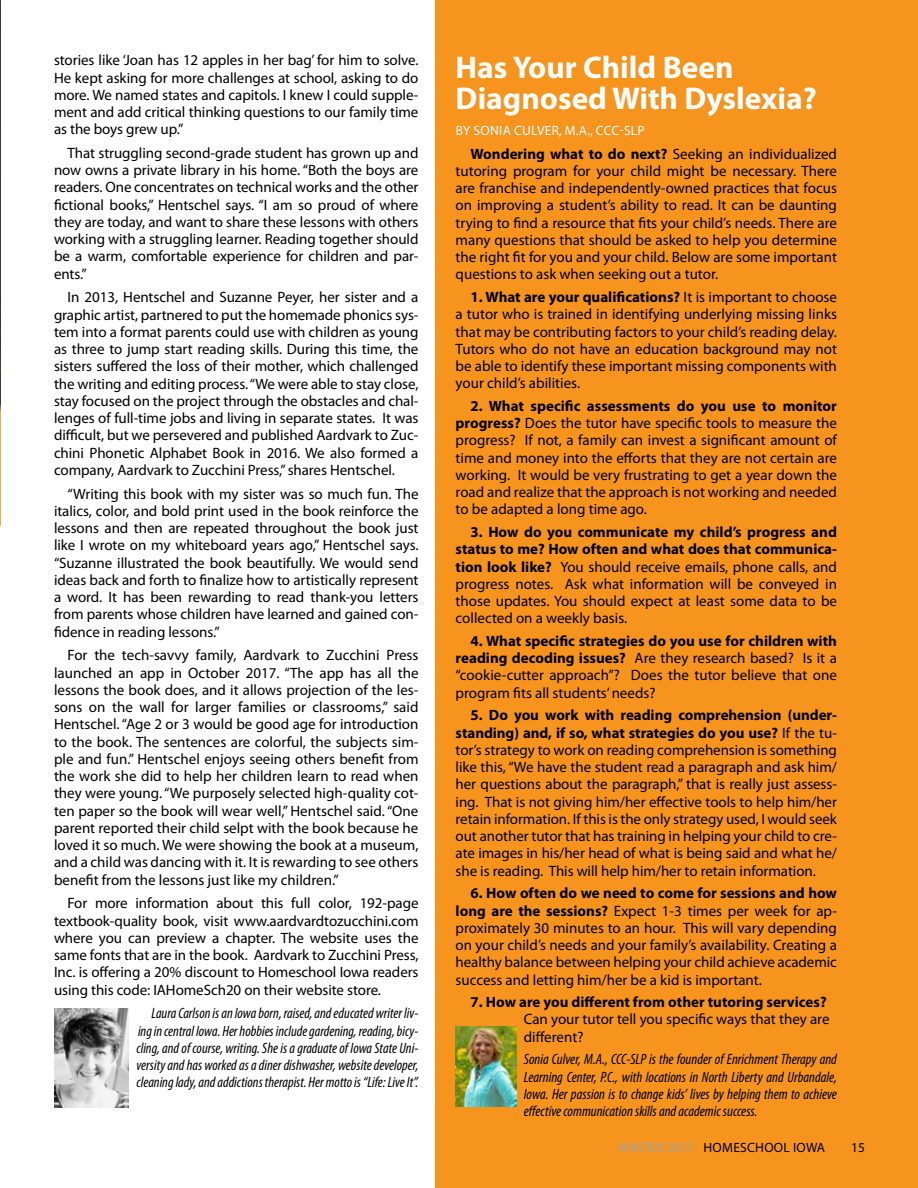
<style>
.page{position:relative;width:918px;height:1188px;background:#fff}
.page>*{position:absolute;margin:0;border:0;box-sizing:border-box;transform-origin:0 0}
.t1{font:700 31.5px/31.5px "Myriad Pro";color:#fff}
.t2{font:15px/17.2px "Myriad Pro";letter-spacing:-.005em;color:#000;text-align:justify}
.t3{font:italic condensed 15px/17.2px "Myriad Pro";color:#000;text-align:justify}
.t4{font:700 15px "Myriad Pro";color:#000}
.t5{font:13.5px "Myriad Pro";letter-spacing:.02em;color:#fff}
.t6{font:13.5px "Myriad Pro";letter-spacing:.02em;color:#000}
.s1{font-weight:700}
.s2{color:#a1a3a6}
</style>
<div class="page">
<div style="left:435px;top:0;width:483px;height:1188px;background:#f7941d"></div>
<img style="left:0;top:0;width:1px;height:411px">
<hr style="left:0;top:411px;width:1px;height:114px;background:#f7941d">
<img style="left:456px;top:1026px;width:60px;height:81px">
<img style="left:54px;top:1008px;width:75px;height:100px">
<p class="t2" style="left:54px;top:51px;width:366px">stories like ‘Joan has 12 apples in her bag’ for him to solve.<br>He kept asking for more challenges at school, asking to do more. We named states and capitols. I knew I could supple&shy;ment and add critical thinking questions to our family time as the boys grew up.”</p>
<p class="t2" style="left:54px;top:144px;width:366px;text-indent:14px">That struggling second-grade student has grown up and now owns a private library in his home. “Both the boys are readers. One concentrates on technical works and the other fictional books,” Hentschel says. “I am so proud of where they are today, and want to share these lessons with others working with a struggling learner. Reading together should be a warm, comfortable experience for children and par&shy;ents.”</p>
<p class="t2" style="left:54px;top:289px;width:366px;text-indent:14px">In 2013, Hentschel and Suzanne Peyer, her sister and a graphic artist, partnered to put the homemade phonics sys&shy;tem into a format parents could use with children as young as three to jump start reading skills. During this time, the sisters suffered the loss of their mother, which challenged the writing and editing process. “We were able to stay close, stay focused on the project through the obstacles and chal&shy;lenges of full-time jobs and living in separate states. It was difficult, but we persevered and published Aardvark to Zuc&shy;chini Phonetic Alphabet Book in 2016. We also formed a company, Aardvark to Zucchini Press,” shares Hentschel.</p>
<p class="t2" style="left:54px;top:485px;width:366px;text-indent:14px">“Writing this book with my sister was so much fun. The italics, color, and bold print used in the book reinforce the lessons and then are repeated throughout the book just like I wrote on my whiteboard years ago,” Hentschel says. “Suzanne illustrated the book beautifully. We would send ideas back and forth to finalize how to artistically represent a word. It has been rewarding to read thank-you letters from parents whose children have learned and gained con&shy;fidence in reading lessons.”</p>
<p class="t2" style="left:54px;top:647px;width:366px;text-indent:14px">For the tech-savvy family, Aardvark to Zucchini Press launched an app in October 2017. “The app has all the lessons the book does, and it allows projection of the les&shy;sons on the wall for larger families or classrooms,” said Hentschel. “Age 2 or 3 would be good age for introduction to the book. The sentences are colorful, the subjects sim&shy;ple and fun.” Hentschel enjoys seeing others benefit from the work she did to help her children learn to read when they were young. “We purposely selected high-quality cot&shy;ten paper so the book will wear well,” Hentschel said. “One parent reported their child selpt with the book because he loved it so much. We were showing the book at a museum, and a child was dancing with it. It is rewarding to see others benefit from the lessons just like my children.”</p>
<p class="t2" style="left:54px;top:895px;width:366px;text-indent:14px">For more information about this full color, 192-page textbook-quality book, visit www.aardvardtozucchini.com where you can preview a chapter. The website uses the same fonts that are in the book. Aardvark to Zucchini Press, Inc. is offering a 20% discount to Homeschool Iowa readers using this code: IAHomeSch20 on their website store.</p>
<p class="t3" style="left:136px;top:1005px;width:284px;text-indent:15px">Laura Carlson is an Iowa born, raised, and educated writer liv&shy;ing in central Iowa. Her hobbies include gardening, reading, bicy&shy;cling, and of course, writing. She is a graduate of Iowa State Uni&shy;versity and has worked as a diner dishwasher, website developer, cleaning lady, and addictions therapist. Her motto is “Life: Live It”.</p>
<h1 class="t1" style="left:456px;top:50px;width:363px">Has Your Child Been<br>Diagnosed With Dyslexia?</h1>
<p class="t5" style="left:456px;top:122px;width:191px">BY SONIA CULVER, M.A., CCC-SLP</p>
<p class="t2" style="left:456px;top:145px;width:383px;text-indent:15px"><span class="s1">Wondering what to do next?</span> Seeking an individualized tutoring program for your child might be necessary. There are franchise and independently-owned practices that focus on improving a student’s ability to read. It can be daunting trying to find a resource that fits your child’s needs. There are many questions that should be asked to help you determine the right fit for you and your child. Below are some important questions to ask when seeking out a tutor.</p>
<p class="t2" style="left:456px;top:288px;width:383px;text-indent:15px"><span class="s1">1. What are your qualifications?</span> It is important to choose a tutor who is trained in identifying underlying missing links that may be contributing factors to your child’s reading delay.<br>Tutors who do not have an education background may not be able to identify these important missing components with your child’s abilities.</p>
<p class="t2" style="left:456px;top:397px;width:383px;text-indent:15px"><span class="s1">2. What specific assessments do you use to monitor progress?</span> Does the tutor have specific tools to measure the progress? If not, a family can invest a significant amount of time and money into the efforts that they are not certain are working. It would be very frustrating to get a year down the road and realize that the approach is not working and needed to be adapted a long time ago.</p>
<p class="t2" style="left:456px;top:523px;width:383px;text-indent:15px"><span class="s1">3. How do you communicate my child’s progress and status to me? How often and what does that communica&shy;tion look like?</span> You should receive emails, phone calls, and progress notes. Ask what information will be conveyed in those updates. You should expect at least some data to be collected on a weekly basis.</p>
<p class="t2" style="left:456px;top:632px;width:383px;text-indent:15px"><span class="s1">4. What specific strategies do you use for children with reading decoding issues?</span> Are they research based? Is it a “cookie-cutter approach”? Does the tutor believe that one program fits all students’ needs?</p>
<p class="t2" style="left:456px;top:706px;width:383px;text-indent:15px"><span class="s1">5. Do you work with reading comprehension (under&shy;standing) and, if so, what strategies do you use?</span> If the tu&shy;tor’s strategy to work on reading comprehension is something like this, “We have the student read a paragraph and ask him/ her questions about the paragraph,” that is really just assess&shy;ing. That is not giving him/her effective tools to help him/her retain information. If this is the only strategy used, I would seek out another tutor that has training in helping your child to cre&shy;ate images in his/her head of what is being said and what he/ she is reading. This will help him/her to retain information.</p>
<p class="t2" style="left:456px;top:884px;width:383px;text-indent:15px"><span class="s1">6. How often do we need to come for sessions and how long are the sessions?</span> Expect 1-3 times per week for ap&shy;proximately 30 minutes to an hour. This will vary depending on your child’s needs and your family’s availability. Creating a healthy balance between helping your child achieve academic success and letting him/her be a kid is important.</p>
<p class="t4" style="left:471px;top:992px;width:358px">7. How are you different from other tutoring services?</p>
<p class="t2" style="left:524px;top:1011px;width:307px">Can your tutor tell you specific ways that they are different?</p>
<p class="t3" style="left:524px;top:1051px;width:315px">Sonia Culver, M.A., CCC-SLP is the founder of Enrichment Therapy and Learning Center, P.C., with locations in North Liberty and Urbandale, Iowa. Her passion is to change kids’ lives by helping them to achieve effective communication skills and academic success.</p>
<p class="t6" style="left:619px;top:1139px;width:208px"><span class="s2">WINTER 2017</span> HOMESCHOOL IOWA</p>
<p class="t6" style="left:851px;top:1139px;width:15px">15</p>
</div>
